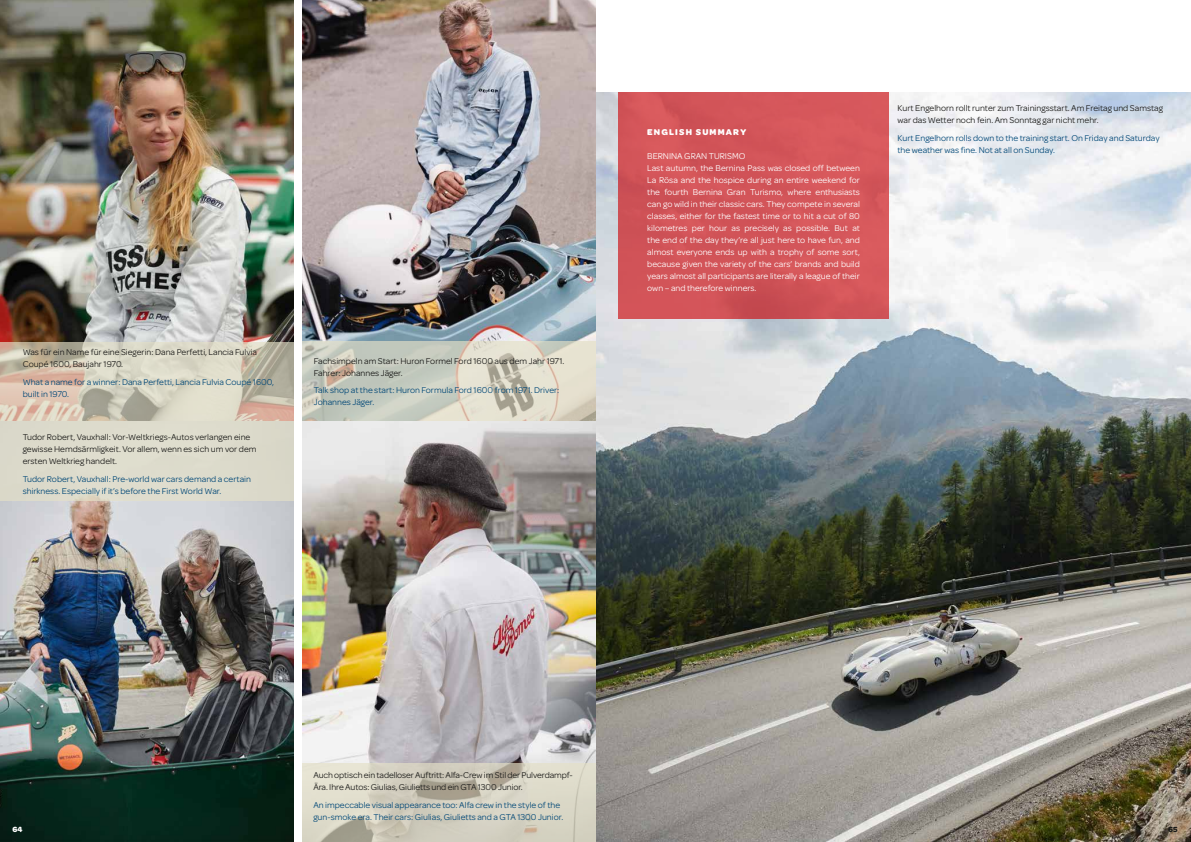
<style>
.page{position:relative;width:1191px;height:842px;background:#fff}
.page>*{position:absolute;margin:0;border:0;box-sizing:border-box;transform-origin:0 0}
.t1{font:9px/12px "Omnes";color:#fff}
.t2{font:9px/12px "Omnes";color:#1a1a18}
.t3{font:9px/12px "Omnes";color:#004777}
.t4{font:700 9px "Omnes";letter-spacing:.13em;color:#fff}
.t5{font:700 8px "Omnes";color:#fff}
.t6{font:700 8px "Omnes";color:#1a1a18}
</style>
<div class="page">
<img style="left:0;top:0;width:293px;height:842px">
<img style="left:595px;top:93px;width:596px;height:749px">
<img style="left:302px;top:0;width:293px;height:763px">
<svg style="left:0;top:342px;width:293px;height:158px;background:#d6d0c0"></svg>
<svg style="left:302px;top:342px;width:293px;height:79px;background:#d0cfc1"></svg>
<div style="left:618px;top:93px;width:271px;height:226px;background:#d35559"></div>
<svg style="left:302px;top:763px;width:293px;height:79px;background:#d2cebe"></svg>
<p class="t2" style="left:23px;top:346px;width:236px">Was für ein Name für eine Siegerin: Dana Perfetti, Lancia Fulvia<br>Coupé 1600, Baujahr 1970.</p>
<p class="t3" style="left:23px;top:376px;width:253px">What a name for a winner: Dana Perfetti, Lancia Fulvia Coupé 1600, built in 1970.</p>
<p class="t2" style="left:23px;top:431px;width:235px">Tudor Robert, Vauxhall: Vor-Weltkriegs-Autos verlangen eine gewisse Hemdsärmligkeit. Vor allem, wenn es sich um vor dem ersten Weltkrieg handelt.</p>
<p class="t3" style="left:23px;top:473px;width:230px">Tudor Robert, Vauxhall: Pre-world war cars demand a certain shirkness. Especially if it’s before the First World War.</p>
<p class="t2" style="left:314px;top:355px;width:252px">Fachsimpeln am Start: Huron Formel Ford 1600 aus dem Jahr 1971.<br>Fahrer: Johannes Jäger.</p>
<p class="t3" style="left:314px;top:384px;width:247px">Talk shop at the start: Huron Formula Ford 1600 from 1971. Driver:<br>Johannes Jäger.</p>
<p class="t4" style="left:647px;top:127px;width:100px">ENGLISH SUMMARY</p>
<p class="t1" style="left:647px;top:150px;width:214px">BERNINA GRAN TURISMO<br>Last autumn, the Bernina Pass was closed off between La Rösa and the hospice during an entire weekend for the fourth Bernina Gran Turismo, where enthusiasts can go wild in their classic cars. They compete in several classes, either for the fastest time or to hit a cut of 80 kilometres per hour as precisely as possible. But at the end of the day they’re all just here to have fun, and almost everyone ends up with a trophy of some sort, because given the variety of the cars’ brands and build years almost all participants are literally a league of their own – and therefore winners.</p>
<p class="t2" style="left:897px;top:103px;width:267px">Kurt Engelhorn rollt runter zum Trainingsstart. Am Freitag und Samstag war das Wetter noch fein. Am Sonntag gar nicht mehr.</p>
<p class="t3" style="left:897px;top:132px;width:263px">Kurt Engelhorn rolls down to the training start. On Friday and Saturday the weather was fine. Not at all on Sunday.</p>
<p class="t2" style="left:313px;top:769px;width:261px">Auch optisch ein tadelloser Auftritt: Alfa-Crew im Stil der Pulverdampf-<br>Ära. Ihre Autos: Giulias, Giulietts und ein GTA 1300 Junior.</p>
<p class="t3" style="left:313px;top:799px;width:251px">An impeccable visual appearance too: Alfa crew in the style of the gun-smoke era. Their cars: Giulias, Giulietts and a GTA 1300 Junior.</p>
<p class="t5" style="left:13px;top:824px;width:12px">64</p>
<p class="t6" style="left:1168px;top:824px;width:11px">65</p>
</div>
